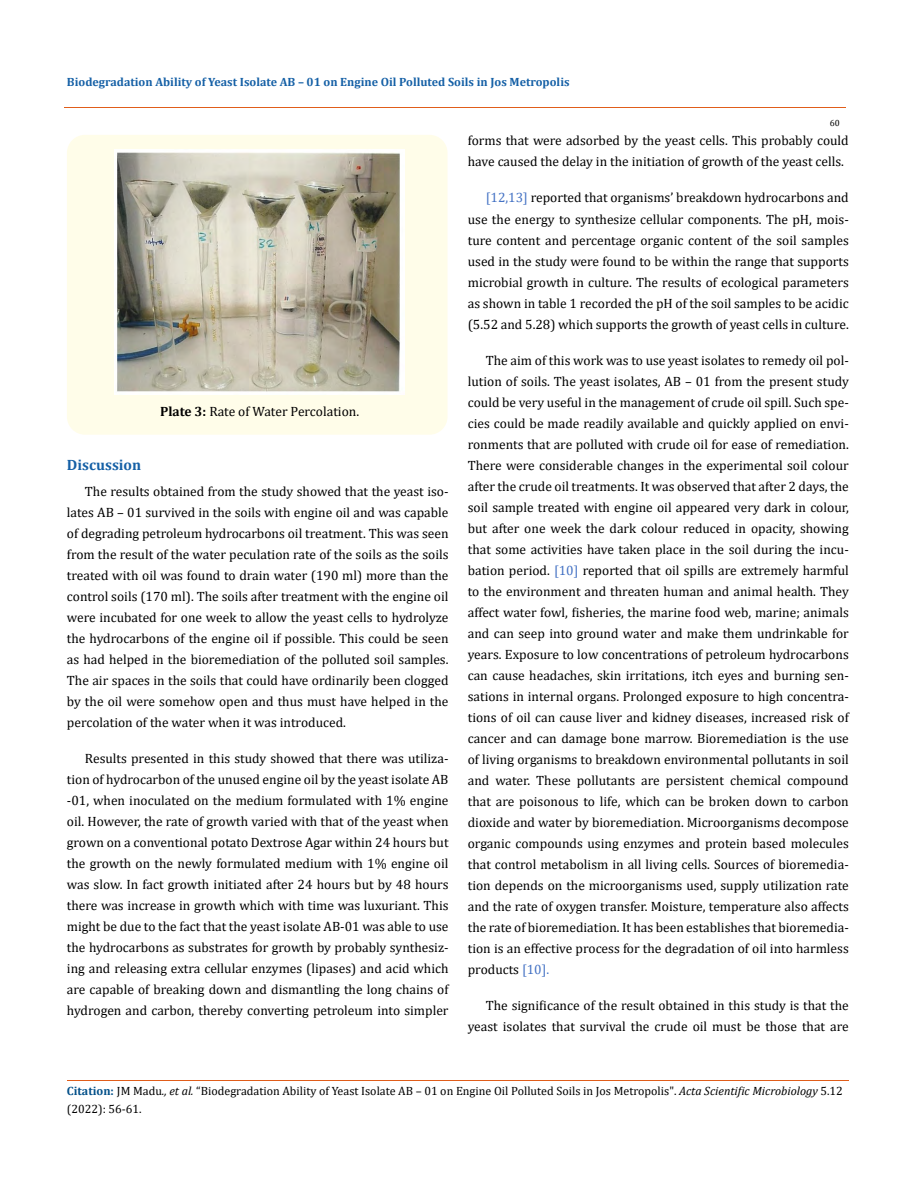
<style>
.page{position:relative;width:917px;height:1188px;background:#fff}
.page>*{position:absolute;margin:0;border:0;box-sizing:border-box;transform-origin:0 0}
.t1{font:700 15px "Cambria";color:#1560a6}
.t2{font:13.5px/21px "Cambria";color:#000;text-align:justify}
.t3{font:12px/18px "Cambria";color:#000}
.t4{font:700 12px "Cambria";color:#1560a6}
.t5{font:9px "Cambria";color:#000}
.s1{font-weight:700}
.s2{color:#4472c4}
.s3{font-weight:700;color:#035089}
.s4{font-style:italic}
</style>
<div class="page">
<div style="left:67px;top:135px;width:380px;height:300px;background:#fffde9;border-radius:18px"></div>
<img style="left:114px;top:149px;width:291px;height:245px">
<hr style="left:64px;top:108px;width:781px;height:1px;background:#e05d1a">
<hr style="left:67px;top:1080px;width:781px;height:1px;background:#e05d1a">
<p class="t4" style="left:67px;top:73px;width:504px">Biodegradation Ability of Yeast Isolate AB – 01 on Engine Oil Polluted Soils in Jos Metropolis</p>
<p class="t5" style="left:829px;top:118px;width:11px">60</p>
<p class="t2" style="left:160px;top:401px;width:200px"><span class="s1">Plate 3:</span> Rate of Water Percolation.</p>
<p class="t1" style="left:67px;top:455px;width:76px">Discussion</p>
<p class="t2" style="left:67px;top:481px;width:383px;text-indent:18px">The results obtained from the study showed that the yeast iso&shy;lates AB – 01 survived in the soils with engine oil and was capable of degrading petroleum hydrocarbons oil treatment. This was seen from the result of the water peculation rate of the soils as the soils treated with oil was found to drain water (190 ml) more than the control soils (170 ml). The soils after treatment with the engine oil were incubated for one week to allow the yeast cells to hydrolyze the hydrocarbons of the engine oil if possible. This could be seen as had helped in the bioremediation of the polluted soil samples.<br>The air spaces in the soils that could have ordinarily been clogged by the oil were somehow open and thus must have helped in the percolation of the water when it was introduced.</p>
<p class="t2" style="left:67px;top:748px;width:383px;text-indent:18px">Results presented in this study showed that there was utiliza&shy;tion of hydrocarbon of the unused engine oil by the yeast isolate AB -01, when inoculated on the medium formulated with 1% engine oil. However, the rate of growth varied with that of the yeast when grown on a conventional potato Dextrose Agar within 24 hours but the growth on the newly formulated medium with 1% engine oil was slow. In fact growth initiated after 24 hours but by 48 hours there was increase in growth which with time was luxuriant. This might be due to the fact that the yeast isolate AB-01 was able to use the hydrocarbons as substrates for growth by probably synthesiz&shy;ing and releasing extra cellular enzymes (lipases) and acid which are capable of breaking down and dismantling the long chains of hydrogen and carbon, thereby converting petroleum into simpler</p>
<p class="t2" style="left:468px;top:130px;width:382px">forms that were adsorbed by the yeast cells. This probably could have caused the delay in the initiation of growth of the yeast cells.</p>
<p class="t2" style="left:468px;top:187px;width:382px;text-indent:18px"><span class="s2">[12,13]</span> reported that organisms’ breakdown hydrocarbons and use the energy to synthesize cellular components. The pH, mois&shy;ture content and percentage organic content of the soil samples used in the study were found to be within the range that supports microbial growth in culture. The results of ecological parameters as shown in table 1 recorded the pH of the soil samples to be acidic (5.52 and 5.28) which supports the growth of yeast cells in culture.</p>
<p class="t2" style="left:468px;top:349px;width:382px;text-indent:18px">The aim of this work was to use yeast isolates to remedy oil pol&shy;lution of soils. The yeast isolates, AB – 01 from the present study could be very useful in the management of crude oil spill. Such spe&shy;cies could be made readily available and quickly applied on envi&shy;ronments that are polluted with crude oil for ease of remediation.<br>There were considerable changes in the experimental soil colour after the crude oil treatments. It was observed that after 2 days, the soil sample treated with engine oil appeared very dark in colour, but after one week the dark colour reduced in opacity, showing that some activities have taken place in the soil during the incu&shy;bation period. <span class="s2">[10]</span> reported that oil spills are extremely harmful to the environment and threaten human and animal health. They affect water fowl, fisheries, the marine food web, marine; animals and can seep into ground water and make them undrinkable for years. Exposure to low concentrations of petroleum hydrocarbons can cause headaches, skin irritations, itch eyes and burning sen&shy;sations in internal organs. Prolonged exposure to high concentra&shy;tions of oil can cause liver and kidney diseases, increased risk of cancer and can damage bone marrow. Bioremediation is the use of living organisms to breakdown environmental pollutants in soil and water. These pollutants are persistent chemical compound that are poisonous to life, which can be broken down to carbon dioxide and water by bioremediation. Microorganisms decompose organic compounds using enzymes and protein based molecules that control metabolism in all living cells. Sources of bioremedia&shy;tion depends on the microorganisms used, supply utilization rate and the rate of oxygen transfer. Moisture, temperature also affects the rate of bioremediation. It has been establishes that bioremedia&shy;tion is an effective process for the degradation of oil into harmless products <span class="s2">[10].</span></p>
<p class="t2" style="left:468px;top:995px;width:382px;text-align:right">The significance of the result obtained in this study is that the yeast isolates that survival the crude oil must be those that are</p>
<p class="t3" style="left:67px;top:1082px;width:777px"><span class="s3">Citation:</span> JM Madu<span class="s4">., et al.</span> “Biodegradation Ability of Yeast Isolate AB – 01 on Engine Oil Polluted Soils in Jos Metropolis". <span class="s4">Acta Scientific Microbiology</span> 5.12 (2022): 56-61.</p>
</div>
